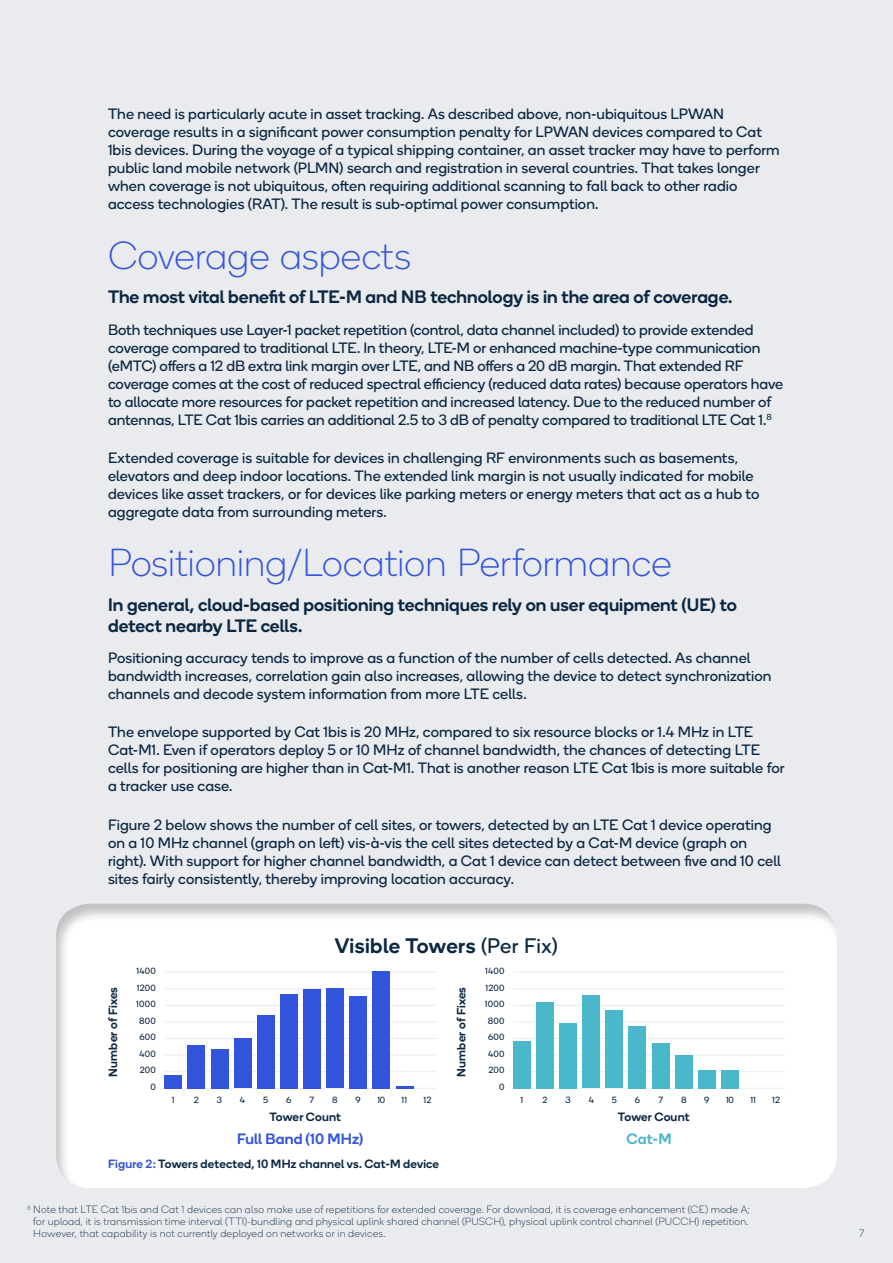
<style>
.page{position:relative;width:893px;height:1263px;background:#e9ebee}
.page>*{position:absolute;margin:0;border:0;box-sizing:border-box;transform-origin:0 0}
.t1{font:100 39px "Qualcomm Next";letter-spacing:-.01em;color:#3253dc}
.t2{font:500 21px "Qualcomm Next";letter-spacing:.02em;color:#0b2742}
.t3{font:500 18px/21px "Qualcomm Next";color:#0b2742}
.t4{font:15px/18px "Qualcomm Next";letter-spacing:.005em;color:#0b2742}
.t5{font:500 15px "Qualcomm Next";letter-spacing:.01em;color:#3253dc}
.t6{font:500 15px "Qualcomm Next";color:#4ab7ca}
.t7{font:500 12px "Qualcomm Next";letter-spacing:.015em;color:#0b2742}
.t8{font:100 10.5px/12px "Qualcomm Next";letter-spacing:.02em;color:#0b2742}
.t9{font:9px/16.5px "Qualcomm Next";letter-spacing:.025em;color:#0b2742;text-align:right}
.s1{font-weight:400}
.s2{color:#3253dc}
</style>
<div class="page">
<div style="left:55px;top:891px;width:782px;height:298px;background:#000;opacity:.25"></div>
<hr style="left:165px;top:1088px;width:271px;height:1px;background:#e9ebee">
<hr style="left:165px;top:1055px;width:271px;height:1px;background:#e9ebee">
<hr style="left:165px;top:1022px;width:271px;height:1px;background:#e9ebee">
<hr style="left:165px;top:988px;width:271px;height:1px;background:#e9ebee">
<hr style="left:165px;top:1071px;width:271px;height:1px;background:#e9ebee">
<hr style="left:165px;top:1038px;width:271px;height:1px;background:#e9ebee">
<hr style="left:165px;top:1005px;width:271px;height:1px;background:#e9ebee">
<hr style="left:165px;top:972px;width:271px;height:1px;background:#e9ebee">
<hr style="left:513px;top:1088px;width:272px;height:1px;background:#e9ebee">
<hr style="left:513px;top:1055px;width:272px;height:1px;background:#e9ebee">
<hr style="left:513px;top:1022px;width:272px;height:1px;background:#e9ebee">
<hr style="left:513px;top:988px;width:272px;height:1px;background:#e9ebee">
<hr style="left:513px;top:1071px;width:272px;height:1px;background:#e9ebee">
<hr style="left:513px;top:1038px;width:272px;height:1px;background:#e9ebee">
<hr style="left:513px;top:1005px;width:272px;height:1px;background:#e9ebee">
<hr style="left:513px;top:972px;width:272px;height:1px;background:#e9ebee">
<div style="left:165px;top:1075px;width:17px;height:13px;background:#3253dc"></div>
<div style="left:257px;top:1015px;width:18px;height:73px;background:#3253dc"></div>
<div style="left:349px;top:996px;width:18px;height:92px;background:#3253dc"></div>
<div style="left:211px;top:1049px;width:18px;height:39px;background:#3253dc"></div>
<div style="left:303px;top:989px;width:18px;height:99px;background:#3253dc"></div>
<svg style="left:396px;top:1086px;width:17px;height:2px"></svg>
<div style="left:188px;top:1045px;width:17px;height:43px;background:#3253dc"></div>
<div style="left:280px;top:994px;width:18px;height:94px;background:#3253dc"></div>
<div style="left:372px;top:971px;width:18px;height:117px;background:#3253dc"></div>
<div style="left:234px;top:1038px;width:18px;height:50px;background:#3253dc"></div>
<div style="left:326px;top:988px;width:18px;height:100px;background:#3253dc"></div>
<div style="left:513px;top:1041px;width:18px;height:47px;background:#4ab7ca"></div>
<div style="left:605px;top:1010px;width:18px;height:78px;background:#4ab7ca"></div>
<div style="left:698px;top:1070px;width:18px;height:18px;background:#4ab7ca"></div>
<div style="left:560px;top:1023px;width:17px;height:65px;background:#4ab7ca"></div>
<div style="left:652px;top:1043px;width:18px;height:45px;background:#4ab7ca"></div>
<div style="left:536px;top:1002px;width:18px;height:86px;background:#4ab7ca"></div>
<div style="left:628px;top:1026px;width:18px;height:62px;background:#4ab7ca"></div>
<div style="left:721px;top:1070px;width:18px;height:18px;background:#4ab7ca"></div>
<div style="left:583px;top:995px;width:17px;height:93px;background:#4ab7ca"></div>
<div style="left:675px;top:1055px;width:18px;height:33px;background:#4ab7ca"></div>
<p class="t4" style="left:108px;top:105px;width:673px">The need is particularly acute in asset tracking. As described above, non-ubiquitous LPWAN coverage results in a significant power consumption penalty for LPWAN devices compared to Cat 1bis devices. During the voyage of a typical shipping container, an asset tracker may have to perform public land mobile network (PLMN) search and registration in several countries. That takes longer when coverage is not ubiquitous, often requiring additional scanning to fall back to other radio access technologies (RAT). The result is sub-optimal power consumption.</p>
<h1 class="t1" style="left:108px;top:232px;width:305px">Coverage aspects</h1>
<p class="t3" style="left:108px;top:286px;width:626px">The most vital benefit of LTE-M and NB technology is in the area of coverage.</p>
<p class="t4" style="left:108px;top:320px;width:677px">Both techniques use Layer-1 packet repetition (control, data channel included) to provide extended coverage compared to traditional LTE. In theory, LTE-M or enhanced machine-type communication (eMTC) offers a 12 dB extra link margin over LTE, and NB offers a 20 dB margin. That extended RF coverage comes at the cost of reduced spectral efficiency (reduced data rates) because operators have to allocate more resources for packet repetition and increased latency. Due to the reduced number of antennas, LTE Cat 1bis carries an additional 2.5 to 3 dB of penalty compared to traditional LTE Cat 1.<sup>8</sup></p>
<p class="t4" style="left:108px;top:448px;width:653px">Extended coverage is suitable for devices in challenging RF environments such as basements, elevators and deep indoor locations. The extended link margin is not usually indicated for mobile devices like asset trackers, or for devices like parking meters or energy meters that act as a hub to aggregate data from surrounding meters.</p>
<h1 class="t1" style="left:108px;top:539px;width:565px">Positioning/Location Performance</h1>
<p class="t3" style="left:108px;top:593px;width:630px">In general, cloud-based positioning techniques rely on user equipment (UE) to detect nearby LTE cells.</p>
<p class="t4" style="left:108px;top:648px;width:665px">Positioning accuracy tends to improve as a function of the number of cells detected. As channel bandwidth increases, correlation gain also increases, allowing the device to detect synchronization channels and decode system information from more LTE cells.</p>
<p class="t4" style="left:108px;top:723px;width:678px">The envelope supported by Cat 1bis is 20 MHz, compared to six resource blocks or 1.4 MHz in LTE Cat-M1. Even if operators deploy 5 or 10 MHz of channel bandwidth, the chances of detecting LTE cells for positioning are higher than in Cat-M1. That is another reason LTE Cat 1bis is more suitable for a tracker use case.</p>
<p class="t4" style="left:108px;top:815px;width:674px">Figure 2 below shows the number of cell sites, or towers, detected by an LTE Cat 1 device operating on a 10 MHz channel (graph on left) vis-à-vis the cell sites detected by a Cat-M device (graph on right). With support for higher channel bandwidth, a Cat 1 device can detect between five and 10 cell sites fairly consistently, thereby improving location accuracy.</p>
<h2 class="t2" style="left:335px;top:932px;width:224px">Visible Towers <span class="s1">(Per Fix)</span></h2>
<p class="t9" style="left:136px;top:963px;width:21px">1400<br>1200<br>1000<br>800<br>600<br>400<br>200<br>0</p>
<p class="t9" style="left:485px;top:963px;width:21px">1400<br>1200<br>1000<br>800<br>600<br>400<br>200<br>0</p>
<p class="t7" style="left:105px;top:1076px;width:91px;rotate:-90deg">Number of Fixes</p>
<p class="t7" style="left:453px;top:1076px;width:91px;rotate:-90deg">Number of Fixes</p>
<p class="t7" style="left:269px;top:1109px;width:73px">Tower Count</p>
<p class="t7" style="left:618px;top:1109px;width:73px">Tower Count</p>
<p class="t9" style="left:172px;top:1091px;width:4px">1</p>
<p class="t9" style="left:194px;top:1091px;width:7px">2</p>
<p class="t9" style="left:217px;top:1091px;width:7px">3</p>
<p class="t9" style="left:240px;top:1091px;width:7px">4</p>
<p class="t9" style="left:263px;top:1091px;width:7px">5</p>
<p class="t9" style="left:286px;top:1091px;width:7px">6</p>
<p class="t9" style="left:310px;top:1091px;width:6px">7</p>
<p class="t9" style="left:332px;top:1091px;width:7px">8</p>
<p class="t9" style="left:355px;top:1091px;width:7px">9</p>
<p class="t9" style="left:377px;top:1091px;width:9px">10</p>
<p class="t9" style="left:402px;top:1091px;width:7px">11</p>
<p class="t9" style="left:423px;top:1091px;width:9px">12</p>
<p class="t9" style="left:521px;top:1091px;width:4px">1</p>
<p class="t9" style="left:543px;top:1091px;width:7px">2</p>
<p class="t9" style="left:566px;top:1091px;width:7px">3</p>
<p class="t9" style="left:589px;top:1091px;width:7px">4</p>
<p class="t9" style="left:612px;top:1091px;width:7px">5</p>
<p class="t9" style="left:635px;top:1091px;width:7px">6</p>
<p class="t9" style="left:658px;top:1091px;width:6px">7</p>
<p class="t9" style="left:681px;top:1091px;width:7px">8</p>
<p class="t9" style="left:704px;top:1091px;width:7px">9</p>
<p class="t9" style="left:726px;top:1091px;width:9px">10</p>
<p class="t9" style="left:750px;top:1091px;width:7px">11</p>
<p class="t9" style="left:772px;top:1091px;width:9px">12</p>
<p class="t5" style="left:237px;top:1128px;width:128px">Full Band (10 MHz)</p>
<p class="t6" style="left:627px;top:1128px;width:46px">Cat-M</p>
<p class="t7" style="left:108px;top:1156px;width:333px"><span class="s2">Figure 2:</span> Towers detected, 10 MHz channel vs. Cat-M device</p>
<p class="t8" style="left:33px;top:1204px;width:718px;text-indent:-6px"><sup>8</sup> Note that LTE Cat 1bis and Cat 1 devices can also make use of repetitions for extended coverage. For download, it is coverage enhancement (CE) mode A; for upload, it is transmission time interval (TTI)-bundling and physical uplink shared channel (PUSCH), physical uplink control channel (PUCCH) repetition.<br>However, that capability is not currently deployed on networks or in devices.</p>
<p class="t8" style="left:859px;top:1228px;width:7px">7</p>
</div>
